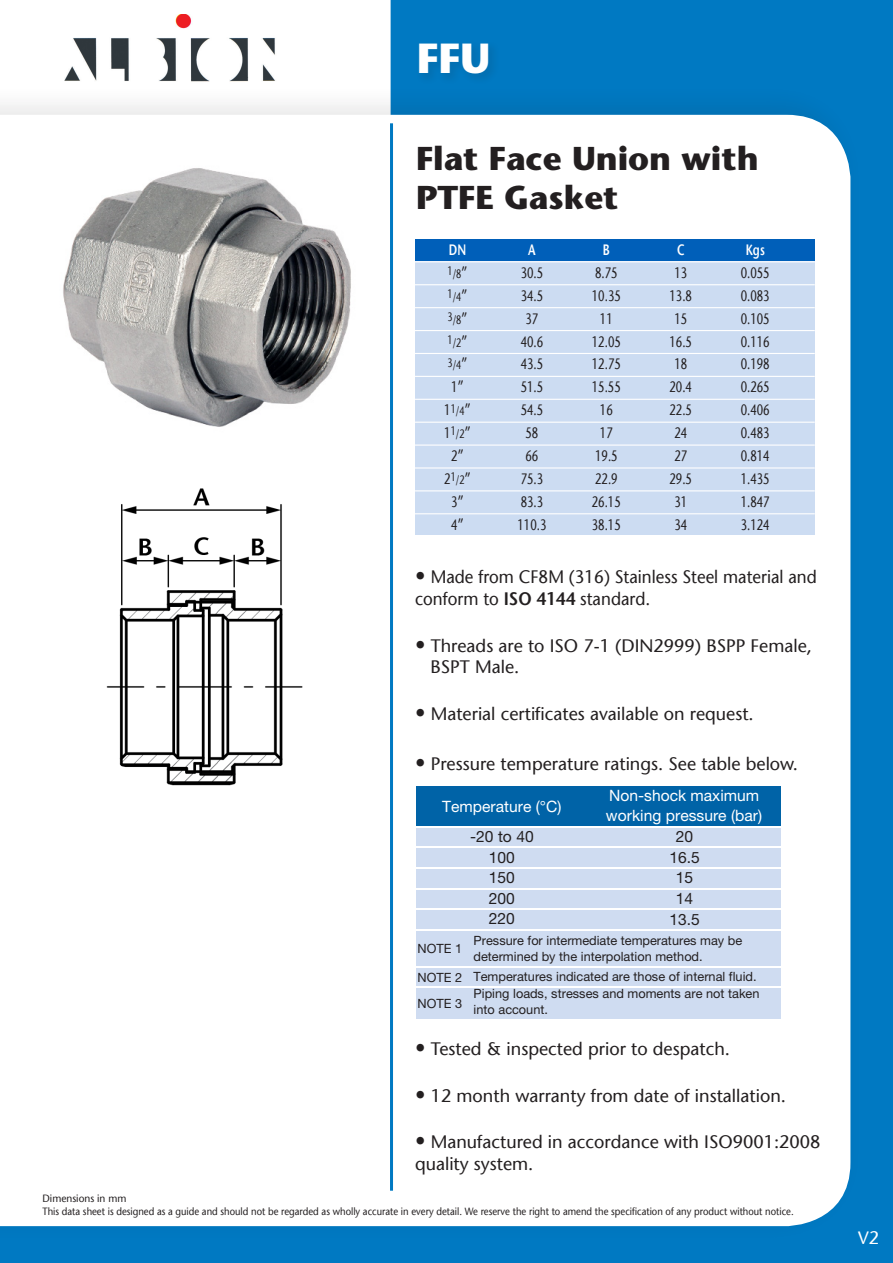
<style>
.page{position:relative;width:893px;height:1263px;background:#0079c2}
.page>*{position:absolute;margin:0;border:0;box-sizing:border-box;transform-origin:0 0}
.t1{font:700 42px "Stone Sans LT";color:#fff}
.t2{font:700 33px "Stone Sans LT";color:#231f20}
.t3{font:18px/21.6px "Stone Sans LT";color:#231f20}
.t4{font:18px/21.6px "Stone Sans LT";color:#231f20;scale:.94 1}
.t5{font:18px "Stone Sans LT";color:#fff}
.t6{font:15.6px/19.5px "Helvetica Neue LT Std";color:#fff}
.t7{font:15.6px/20.5px "Helvetica Neue LT Std";color:#231f20;text-align:center}
.t8{font:15px "Stone Sans LT";color:#231f20;scale:.75 1}
.t9{font:600 15px "Stone Sans LT";color:#fff;scale:.75 1}
.t10{font:12.75px/26.7px "Helvetica Neue LT Std";color:#231f20}
.t11{font:12.15px "Stone Sans LT";color:#231f20;scale:.75 1}
.t12{font:10.5px "Stone Sans LT";color:#231f20;scale:.9 1}
.t13{font:10.5px "Stone Sans LT";color:#231f20;scale:.96 1}
.s1{font-size:16.2px}
.s2{font-size:15px}
.s3{font-size:21px}
.s4{font-weight:600}
.s5{color:#231f20}
</style>
<div class="page">
<div style="left:0;top:0;width:391px;height:84px;background:#fff"></div>
<img style="left:51px;top:14px;width:239px;height:70px">
<div style="left:0;top:84px;width:863px;height:1158px;background:#231f20;opacity:.1"></div>
<div style="left:0;top:115px;width:850px;height:1111px;background:#fff"></div>
<div style="left:415px;top:40px;width:86px;height:46px;background:#0174b9"></div>
<hr style="left:390px;top:123px;width:3px;height:1068px;background:#0079c2">
<div style="left:416px;top:787px;width:364px;height:40px;background:#0063a7"></div>
<div style="left:416px;top:827px;width:364px;height:193px;background:#cfdcf1"></div>
<hr style="left:415px;top:826px;width:365px;height:1px;background:#fff">
<hr style="left:415px;top:847px;width:365px;height:1px;background:#fff">
<hr style="left:415px;top:867px;width:365px;height:2px;background:#fff">
<hr style="left:415px;top:888px;width:365px;height:1px;background:#fff">
<hr style="left:415px;top:908px;width:365px;height:2px;background:#fff">
<hr style="left:415px;top:929px;width:365px;height:1px;background:#fff">
<hr style="left:415px;top:966px;width:365px;height:1px;background:#fff">
<hr style="left:415px;top:986px;width:365px;height:2px;background:#fff">
<hr style="left:415px;top:1019px;width:365px;height:1px;background:#fff">
<img style="left:43px;top:160px;width:329px;height:277px">
<img style="left:105px;top:478px;width:204px;height:309px">
<div style="left:415px;top:260px;width:400px;height:275px;background:#ccdcf2"></div>
<div style="left:415px;top:239px;width:400px;height:21px;background:#005fb9"></div>
<hr style="left:415px;top:261px;width:400px;height:1px;background:#fff">
<hr style="left:415px;top:284px;width:400px;height:1px;background:#fff">
<hr style="left:415px;top:307px;width:400px;height:1px;background:#fff">
<hr style="left:415px;top:330px;width:400px;height:1px;background:#fff">
<hr style="left:415px;top:353px;width:400px;height:1px;background:#fff">
<hr style="left:415px;top:376px;width:400px;height:1px;background:#fff">
<hr style="left:415px;top:399px;width:400px;height:1px;background:#fff">
<hr style="left:415px;top:422px;width:400px;height:1px;background:#fff">
<hr style="left:415px;top:444px;width:400px;height:2px;background:#fff">
<hr style="left:415px;top:467px;width:400px;height:1px;background:#fff">
<hr style="left:415px;top:490px;width:400px;height:1px;background:#fff">
<hr style="left:415px;top:513px;width:400px;height:1px;background:#fff">
<hr style="left:415px;top:536px;width:400px;height:1px;background:#fff">
<p class="t1" style="left:417px;top:33px;width:75px">FFU</p>
<p class="t2" style="left:416px;top:139px;width:344px">Flat Face Union with</p>
<p class="t2" style="left:416px;top:178px;width:204px">PTFE Gasket</p>
<p class="t9" style="left:449px;top:241px;width:25px">DN</p>
<p class="t9" style="left:528px;top:241px;width:12px">A</p>
<p class="t9" style="left:603px;top:241px;width:11px">B</p>
<p class="t9" style="left:677px;top:241px;width:12px">C</p>
<p class="t9" style="left:746px;top:241px;width:27px">Kgs</p>
<p class="t11" style="left:447px;top:266px;width:28px">1/8<span class="s1">”</span></p>
<p class="t8" style="left:521px;top:264px;width:32px">30.5</p>
<p class="t8" style="left:595px;top:264px;width:32px">8.75</p>
<p class="t8" style="left:674px;top:264px;width:19px">13</p>
<p class="t8" style="left:741px;top:264px;width:40px">0.055</p>
<p class="t11" style="left:447px;top:289px;width:28px">1/4<span class="s1">”</span></p>
<p class="t8" style="left:521px;top:287px;width:32px">34.5</p>
<p class="t8" style="left:592px;top:287px;width:40px">10.35</p>
<p class="t8" style="left:669px;top:287px;width:32px">13.8</p>
<p class="t8" style="left:741px;top:287px;width:40px">0.083</p>
<p class="t11" style="left:447px;top:312px;width:28px">3/8<span class="s1">”</span></p>
<p class="t8" style="left:525px;top:309px;width:19px">37</p>
<p class="t8" style="left:600px;top:309px;width:19px">11</p>
<p class="t8" style="left:674px;top:309px;width:19px">15</p>
<p class="t8" style="left:741px;top:309px;width:40px">0.105</p>
<p class="t11" style="left:447px;top:335px;width:28px">1/2<span class="s1">”</span></p>
<p class="t8" style="left:521px;top:332px;width:32px">40.6</p>
<p class="t8" style="left:592px;top:332px;width:40px">12.05</p>
<p class="t8" style="left:669px;top:332px;width:32px">16.5</p>
<p class="t8" style="left:741px;top:332px;width:40px">0.116</p>
<p class="t11" style="left:447px;top:358px;width:28px">3/4<span class="s1">”</span></p>
<p class="t8" style="left:521px;top:355px;width:32px">43.5</p>
<p class="t8" style="left:592px;top:355px;width:40px">12.75</p>
<p class="t8" style="left:674px;top:355px;width:19px">18</p>
<p class="t8" style="left:741px;top:355px;width:40px">0.198</p>
<p class="t8" style="left:451px;top:378px;width:18px">1<span class="s1">”</span></p>
<p class="t8" style="left:521px;top:378px;width:32px">51.5</p>
<p class="t8" style="left:592px;top:378px;width:40px">15.55</p>
<p class="t8" style="left:669px;top:378px;width:32px">20.4</p>
<p class="t8" style="left:741px;top:378px;width:40px">0.265</p>
<p class="t11" style="left:444px;top:404px;width:37px"><span class="s2">1</span>1/4<span class="s1">”</span></p>
<p class="t8" style="left:521px;top:401px;width:32px">54.5</p>
<p class="t8" style="left:600px;top:401px;width:19px">16</p>
<p class="t8" style="left:669px;top:401px;width:32px">22.5</p>
<p class="t8" style="left:741px;top:401px;width:40px">0.406</p>
<p class="t11" style="left:444px;top:427px;width:37px"><span class="s2">1</span>1/2<span class="s1">”</span></p>
<p class="t8" style="left:525px;top:424px;width:19px">58</p>
<p class="t8" style="left:600px;top:424px;width:19px">17</p>
<p class="t8" style="left:674px;top:424px;width:19px">24</p>
<p class="t8" style="left:741px;top:424px;width:40px">0.483</p>
<p class="t8" style="left:451px;top:447px;width:18px">2<span class="s1">”</span></p>
<p class="t8" style="left:525px;top:447px;width:19px">66</p>
<p class="t8" style="left:595px;top:447px;width:32px">19.5</p>
<p class="t8" style="left:674px;top:447px;width:19px">27</p>
<p class="t8" style="left:741px;top:447px;width:40px">0.814</p>
<p class="t11" style="left:444px;top:472px;width:37px"><span class="s2">2</span>1/2<span class="s1">”</span></p>
<p class="t8" style="left:521px;top:470px;width:32px">75.3</p>
<p class="t8" style="left:595px;top:470px;width:32px">22.9</p>
<p class="t8" style="left:669px;top:470px;width:32px">29.5</p>
<p class="t8" style="left:741px;top:470px;width:40px">1.435</p>
<p class="t8" style="left:451px;top:493px;width:18px">3<span class="s1">”</span></p>
<p class="t8" style="left:521px;top:493px;width:32px">83.3</p>
<p class="t8" style="left:592px;top:493px;width:40px">26.15</p>
<p class="t8" style="left:674px;top:493px;width:19px">31</p>
<p class="t8" style="left:741px;top:493px;width:40px">1.847</p>
<p class="t8" style="left:451px;top:516px;width:18px">4<span class="s1">”</span></p>
<p class="t8" style="left:517px;top:516px;width:40px">110.3</p>
<p class="t8" style="left:592px;top:516px;width:40px">38.15</p>
<p class="t8" style="left:674px;top:516px;width:19px">34</p>
<p class="t8" style="left:741px;top:516px;width:40px">3.124</p>
<p class="t4" style="left:415px;top:566px;width:429px"><span class="s3">•</span> Made from CF8M (316) Stainless Steel material and conform to <span class="s4">ISO 4144</span> standard.</p>
<p class="t3" style="left:430px;top:634px;width:383px;text-indent:-15px"><span class="s3">•</span> Threads are to ISO 7-1 (DIN2999) BSPP Female,<br>BSPT Male.</p>
<p class="t3" style="left:415px;top:703px;width:340px"><span class="s3">•</span> Material certificates available on request.</p>
<p class="t3" style="left:415px;top:753px;width:385px"><span class="s3">•</span> Pressure temperature ratings. See table below.</p>
<p class="t6" style="left:442px;top:791px;width:121px;line-height:30.5px;text-align:center">Temperature (°C) <span class="s5">-20 to 40</span></p>
<p class="t7" style="left:489px;top:847px;width:28px;text-align:justify">100<br>150<br>200<br>220</p>
<p class="t6" style="left:606px;top:786px;width:158px">Non-shock maximum working pressure (bar)</p>
<p class="t7" style="left:669px;top:826px;width:32px">20<br>16.5<br>15<br>14<br>13.5</p>
<p class="t10" style="left:418px;top:935px;width:46px">NOTE 1</p>
<p class="t10" style="left:418px;top:963px;width:46px">NOTE 2<br>NOTE 3</p>
<p class="t10" style="left:474px;top:932px;width:270px;line-height:16.2px">Pressure for intermediate temperatures may be determined by the interpolation method.</p>
<p class="t10" style="left:474px;top:967px;width:287px;line-height:17.5px">Temperatures indicated are those of internal fluid.<br>Piping loads, stresses and moments are not taken</p>
<p class="t10" style="left:474px;top:996px;width:76px">into account.</p>
<p class="t3" style="left:415px;top:1038px;width:316px"><span class="s3">•</span> Tested &amp; inspected prior to despatch.</p>
<p class="t3" style="left:415px;top:1084px;width:372px"><span class="s3">•</span> 12 month warranty from date of installation.</p>
<p class="t3" style="left:415px;top:1131px;width:407px"><span class="s3">•</span> Manufactured in accordance with ISO9001:2008 quality system.</p>
<p class="t13" style="left:43px;top:1192px;width:89px">Dimensions in mm</p>
<p class="t12" style="left:43px;top:1205px;width:836px">This data sheet is designed as a guide and should not be regarded as wholly accurate in every detail. We reserve the right to amend the specification of any product without notice.</p>
<p class="t5" style="left:858px;top:1227px;width:23px">V2</p>
</div>
